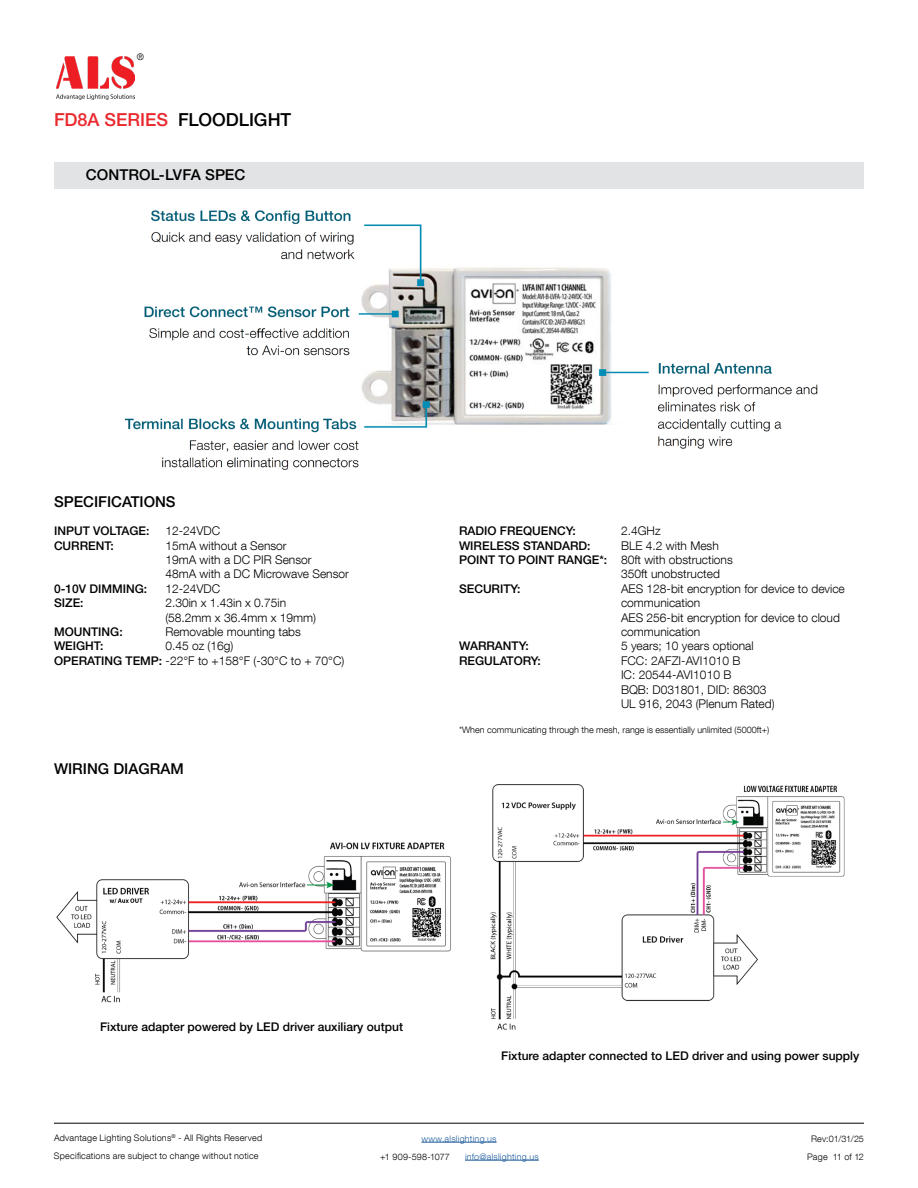
<style>
.page{position:relative;width:918px;height:1188px;background:#fff}
.page>*{position:absolute;margin:0;border:0;box-sizing:border-box;transform-origin:0 0}
.t1{font:500 18px "Helvetica Neue LT Pro";color:#ea292f}
.t2{font:500 15px "Helvetica Neue LT Pro";color:#000}
.t3{font:300 12px/14.4px "Helvetica Neue LT Com";color:#000}
.t4{font:500 12px "Helvetica Neue LT Pro";color:#000}
.t5{font:300 9px/18px "Helvetica Neue LT Com";letter-spacing:.015em;color:#000;text-align:center}
.t6{font:300 9px "Helvetica Neue LT Com";letter-spacing:.025em;color:#215e9e}
.s1{color:#000}
.s2{font-family:"Helvetica Neue LT Pro";font-weight:500}
</style>
<div class="page">
<hr style="left:421px;top:1142px;width:76px;height:1px;background:#215e9e">
<hr style="left:465px;top:1160px;width:74px;height:1px;background:#215e9e">
<hr style="left:54px;top:1123px;width:810px;height:1px;background:#000">
<img style="left:56px;top:57px;width:79px;height:43px">
<div style="left:82px;top:162px;width:782px;height:26px;background:#e2e3e4"></div>
<div style="left:54px;top:162px;width:28px;height:26px;background:#e2e3e4"></div>
<img style="left:124px;top:210px;width:694px;height:260px">
<img style="left:56px;top:842px;width:395px;height:161px">
<img style="left:490px;top:784px;width:355px;height:246px">
<p class="t5" style="left:137px;top:48px;width:9px">®</p>
<h1 class="t1" style="left:54px;top:109px;width:239px">FD8A SERIES <span class="s1">FLOODLIGHT</span></h1>
<p class="t2" style="left:86px;top:166px;width:161px">CONTROL-LVFA SPEC</p>
<p class="t2" style="left:54px;top:493px;width:123px">SPECIFICATIONS</p>
<p class="t4" style="left:54px;top:524px;width:97px">INPUT VOLTAGE:</p>
<p class="t3" style="left:165px;top:524px;width:56px">12-24VDC</p>
<p class="t4" style="left:54px;top:538px;width:61px">CURRENT:</p>
<p class="t3" style="left:165px;top:538px;width:185px">15mA without a Sensor<br>19mA with a DC PIR Sensor<br>48mA with a DC Microwave Sensor</p>
<p class="t4" style="left:54px;top:581px;width:95px">0-10V DIMMING:</p>
<p class="t3" style="left:165px;top:581px;width:56px">12-24VDC</p>
<p class="t4" style="left:54px;top:596px;width:31px">SIZE:</p>
<p class="t3" style="left:165px;top:596px;width:152px">2.30in x 1.43in x 0.75in (58.2mm x 36.4mm x 19mm)</p>
<p class="t4" style="left:54px;top:625px;width:70px">MOUNTING:</p>
<p class="t3" style="left:165px;top:624px;width:137px">Removable mounting tabs</p>
<p class="t4" style="left:54px;top:639px;width:51px">WEIGHT:</p>
<p class="t3" style="left:54px;top:639px;width:292px;text-align:center">0.45 oz (16g)<br><span class="s2">OPERATING TEMP:</span> -22°F to +158°F (-30°C to + 70°C)</p>
<p class="t2" style="left:54px;top:760px;width:131px">WIRING DIAGRAM</p>
<p class="t4" style="left:459px;top:524px;width:118px">RADIO FREQUENCY:</p>
<p class="t3" style="left:621px;top:524px;width:41px">2.4GHz</p>
<p class="t4" style="left:459px;top:538px;width:133px">WIRELESS STANDARD:</p>
<p class="t3" style="left:621px;top:538px;width:99px">BLE 4.2 with Mesh</p>
<p class="t3" style="left:459px;top:552px;width:275px"><span class="s2">POINT TO POINT RANGE*:</span> 80ft with obstructions</p>
<p class="t3" style="left:621px;top:567px;width:100px">350ft unobstructed</p>
<p class="t4" style="left:459px;top:581px;width:63px">SECURITY:</p>
<p class="t3" style="left:621px;top:581px;width:225px">AES 128-bit encryption for device to device communication<br>AES 256-bit encryption for device to cloud communication</p>
<p class="t4" style="left:459px;top:639px;width:71px">WARRANTY:</p>
<p class="t3" style="left:621px;top:639px;width:134px">5 years; 10 years optional</p>
<p class="t4" style="left:459px;top:653px;width:83px">REGULATORY:</p>
<p class="t3" style="left:621px;top:653px;width:155px">FCC: 2AFZI-AVI1010 B<br>IC: 20544-AVI1010 B<br>BQB: D031801, DID: 86303<br>UL 916, 2043 (Plenum Rated)</p>
<p class="t5" style="left:459px;top:721px;width:312px">*When communicating through the mesh, range is essentially unlimited (5000ft+)</p>
<p class="t4" style="left:100px;top:1020px;width:304px">Fixture adapter powered by LED driver auxiliary output</p>
<p class="t4" style="left:501px;top:1049px;width:360px">Fixture adapter connected to LED driver and using power supply</p>
<p class="t5" style="left:54px;top:1129px;width:210px;text-align:left">Advantage Lighting Solutions<sup>®</sup> - All Rights Reserved<br>Specifications are subject to change without notice</p>
<p class="t6" style="left:421px;top:1133px;width:77px">www.alslighting.us</p>
<p class="t5" style="left:380px;top:1147px;width:71px">+1 909-598-1077</p>
<p class="t6" style="left:465px;top:1151px;width:75px">info@alslighting.us</p>
<p class="t5" style="left:807px;top:1129px;width:58px">Rev:01/31/25<br>Page 11 of 12</p>
</div>
